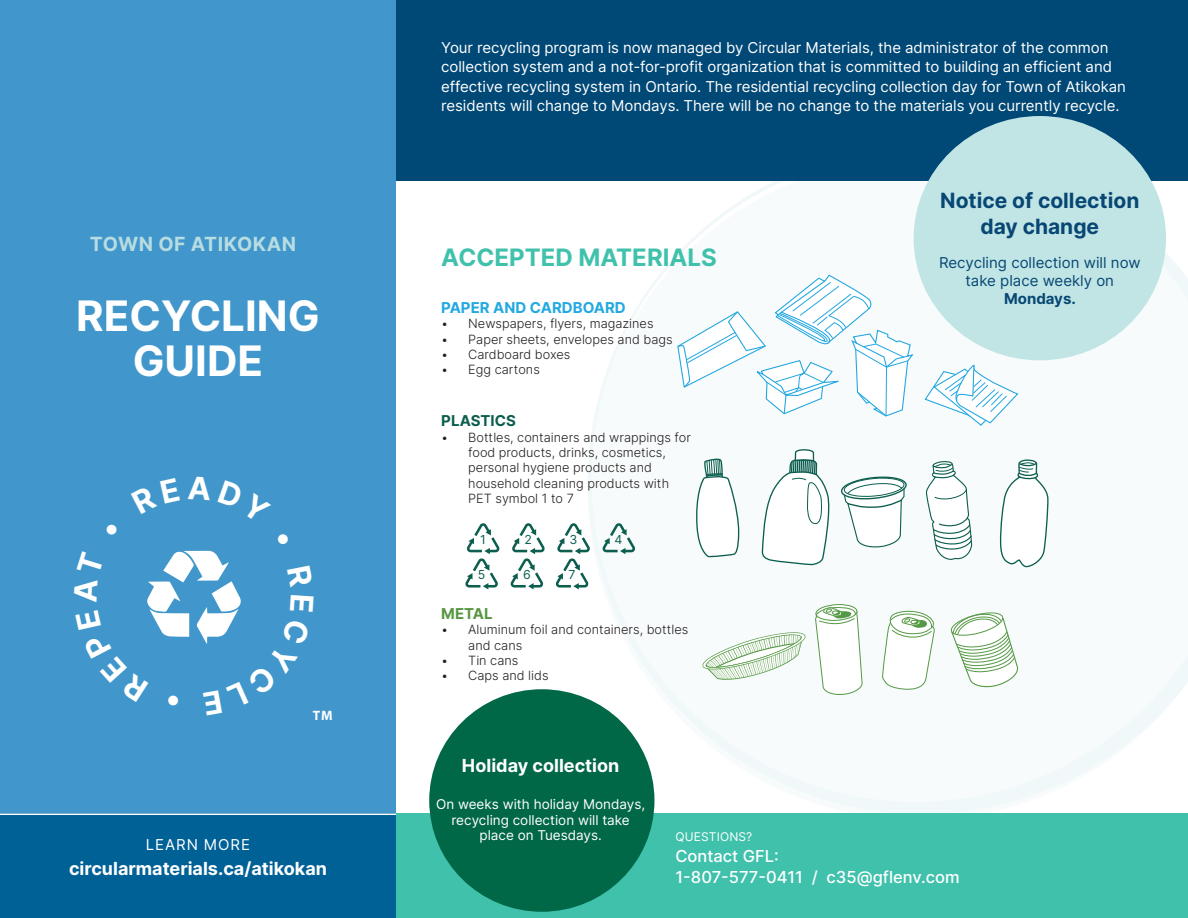
<style>
.page{position:relative;width:1188px;height:918px;background:#fff}
.page>*{position:absolute;margin:0;border:0;box-sizing:border-box;transform-origin:0 0}
.t1{font:700 42px/45.3px "Inter";color:#fff;text-align:center}
.t2{font:700 24px "Inter";color:#40c1ac}
.t3{font:700 21px "Inter";color:#084774}
.t4{font:700 19.5px "Inter";letter-spacing:.025em;color:#b7dce1}
.t5{font:700 18px "Inter";color:#fff}
.t6{font:500 16.5px/21px "Inter";color:#fff}
.t7{font:15px/19.5px "Inter";letter-spacing:-.005em;color:#fff}
.t8{font:15px "Inter";color:#084774}
.t9{font:700 15px "Inter";color:#23a9e1}
.t10{font:15px "Inter";letter-spacing:.06em;color:#fff}
.t11{font:700 15px "Inter";color:#0c5e4f}
.t12{font:700 15px "Inter";color:#084774}
.t13{font:700 15px "Inter";color:#589642}
.t14{font:13.5px/15.5px "Inter";color:#fff;text-align:center}
.t15{font:300 12.75px/15.3px "Inter";color:#231f20}
.t16{font:12.45px "Inter";color:#0c5e4f}
.t17{font:12px "Inter";letter-spacing:.01em;color:#fff}
.s1{color:#fffefc}
</style>
<div class="page">
<svg style="left:549px;top:180px;width:639px;height:634px"></svg>
<div style="left:396px;top:0;width:792px;height:180px;background:#004876"></div>
<div style="left:396px;top:814px;width:792px;height:104px;background:#40c1ac"></div>
<div style="left:429px;top:689px;width:225px;height:223px;background:#006747;border-radius:50%"></div>
<svg style="left:602px;top:523px;width:33px;height:31px"></svg>
<svg style="left:676px;top:275px;width:239px;height:142px"></svg>
<svg style="left:694px;top:458px;width:46px;height:99px"></svg>
<svg style="left:761px;top:449px;width:71px;height:117px"></svg>
<svg style="left:840px;top:474px;width:68px;height:74px"></svg>
<svg style="left:924px;top:363px;width:124px;height:205px"></svg>
<svg style="left:815px;top:603px;width:48px;height:92px"></svg>
<svg style="left:950px;top:611px;width:69px;height:78px"></svg>
<svg style="left:882px;top:609px;width:54px;height:83px"></svg>
<svg style="left:701px;top:628px;width:106px;height:55px"></svg>
<div style="left:0;top:0;width:396px;height:918px;background:#4197cb"></div>
<div style="left:0;top:814px;width:396px;height:104px;background:#006197"></div>
<hr style="left:0;top:814px;width:396px;height:1px;background:#fff">
<div style="left:914px;top:116px;width:252px;height:244px;background:#c1e5e5;border-radius:50%"></div>
<svg style="left:465px;top:523px;width:35px;height:66px"></svg>
<svg style="left:510px;top:523px;width:35px;height:66px"></svg>
<svg style="left:556px;top:523px;width:34px;height:66px"></svg>
<svg style="left:147px;top:550px;width:94px;height:94px"></svg>
<p class="t4" style="left:90px;top:230px;width:208px">TOWN OF ATIKOKAN</p>
<p class="t1" style="left:76px;top:292px;width:245px">RECYCLING<br>GUIDE</p>
<p class="t10" style="left:146px;top:834px;width:106px">LEARN MORE</p>
<p class="t5" style="left:69px;top:855px;width:259px">circularmaterials.ca/atikokan</p>
<p class="t7" style="left:441px;top:37px;width:686px">Your recycling program is now managed by Circular Materials, the administrator of the common collection system and a not-for-profit organization that is committed to building an efficient and effective recycling system in Ontario. <span class="s1">The residential recycling collection day for Town of Atikokan residents will change to Mondays. There will be no change to the materials you currently recycle.</span></p>
<p class="t2" style="left:441px;top:240px;width:277px">ACCEPTED MATERIALS</p>
<p class="t9" style="left:441px;top:297px;width:186px">PAPER AND CARDBOARD</p>
<p class="t15" style="left:441px;top:316px;width:214px">• Newspapers, flyers, magazines</p>
<p class="t15" style="left:441px;top:331px;width:233px">• Paper sheets, envelopes and bags</p>
<p class="t15" style="left:441px;top:346px;width:131px">• Cardboard boxes</p>
<p class="t15" style="left:441px;top:362px;width:100px">• Egg cartons</p>
<p class="t11" style="left:441px;top:410px;width:76px">PLASTICS</p>
<p class="t15" style="left:468px;top:429px;width:224px;text-indent:-27px">• Bottles, containers and wrappings for food products, drinks, cosmetics, personal hygiene products and household cleaning products with<br>PET symbol 1 to 7</p>
<p class="t16" style="left:480px;top:530px;width:7px">1</p>
<p class="t16" style="left:525px;top:530px;width:9px">2</p>
<p class="t16" style="left:570px;top:530px;width:9px">3</p>
<p class="t16" style="left:614px;top:530px;width:9px">4</p>
<p class="t16" style="left:478px;top:566px;width:9px">5</p>
<p class="t16" style="left:523px;top:566px;width:9px">6</p>
<p class="t16" style="left:569px;top:566px;width:9px">7</p>
<p class="t13" style="left:441px;top:603px;width:53px">METAL</p>
<p class="t15" style="left:468px;top:622px;width:221px;text-indent:-27px">• Aluminum foil and containers, bottles and cans</p>
<p class="t15" style="left:441px;top:652px;width:79px">• Tin cans</p>
<p class="t15" style="left:441px;top:668px;width:109px">• Caps and lids</p>
<p class="t3" style="left:940px;top:185px;width:201px">Notice of collection</p>
<p class="t3" style="left:980px;top:211px;width:120px">day change</p>
<p class="t8" style="left:939px;top:252px;width:203px">Recycling collection will now</p>
<p class="t8" style="left:966px;top:270px;width:150px">take place weekly on</p>
<p class="t12" style="left:1004px;top:288px;width:73px">Mondays.</p>
<p class="t5" style="left:462px;top:753px;width:159px">Holiday collection</p>
<p class="t14" style="left:436px;top:796px;width:211px">On weeks with holiday Mondays, recycling collection will take</p>
<p class="t14" style="left:479px;top:827px;width:124px">place on Tuesdays.</p>
<p class="t17" style="left:676px;top:828px;width:78px">QUESTIONS?</p>
<p class="t6" style="left:675px;top:845px;width:286px">Contact GFL:<br>1-807-577-0411 / c35@gflenv.com</p>
</div>
